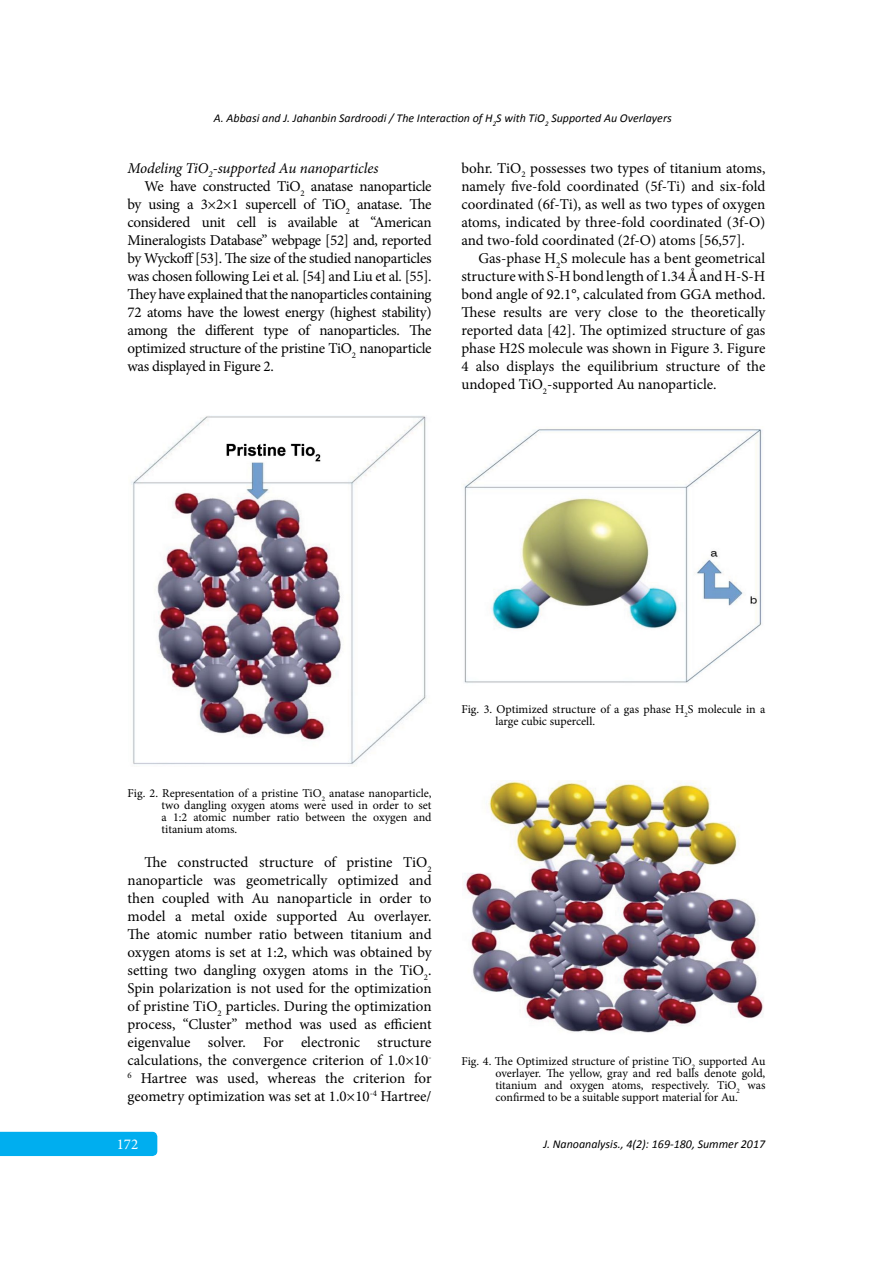
<style>
.page{position:relative;width:893px;height:1263px;background:#fff}
.page>*{position:absolute;margin:0;border:0;box-sizing:border-box;transform-origin:0 0}
.t1{font:15px/18px "Minion Pro";letter-spacing:-.02em;color:#000;text-align:justify}
.t2{font:italic 15px "Minion Pro";letter-spacing:-.01em;color:#000}
.t3{font:15px "Minion Pro";color:#fff}
.t4{font:12px/12px "Minion Pro";color:#000;text-align:justify}
.t5{font:italic 12px "Calibri";color:#000}
</style>
<div class="page">
<div style="left:0;top:1132px;width:157px;height:24px;background:#00aeef"></div>
<img style="left:131px;top:416px;width:295px;height:349px">
<img style="left:463px;top:429px;width:299px;height:254px">
<img style="left:464px;top:780px;width:299px;height:253px">
<p class="t5" style="left:214px;top:110px;width:459px">A. Abbasi and J. Jahanbin Sardroodi / The Interaction of H<sub>2</sub>S with TiO<sub>2</sub> Supported Au Overlayers</p>
<p class="t2" style="left:128px;top:157px;width:252px">Modeling TiO<sub>2</sub>-supported Au nanoparticles</p>
<p class="t1" style="left:145px;top:177px;width:289px">We have constructed TiO<sub>2</sub> anatase nanoparticle</p>
<p class="t1" style="left:128px;top:195px;width:306px">by using a 3×2×1 supercell of TiO<sub>2</sub> anatase. The</p>
<p class="t1" style="left:128px;top:213px;width:306px">considered unit cell is available at “American</p>
<p class="t1" style="left:128px;top:231px;width:306px">Mineralogists Database” webpage [52] and, reported</p>
<p class="t1" style="left:128px;top:249px;width:305px">by Wyckoff [53]. The size of the studied nanoparticles</p>
<p class="t1" style="left:128px;top:267px;width:306px">was chosen following Lei et al. [54] and Liu et al. [55].</p>
<p class="t1" style="left:128px;top:285px;width:306px">They have explained that the nanoparticles containing</p>
<p class="t1" style="left:128px;top:303px;width:305px">72 atoms have the lowest energy (highest stability)</p>
<p class="t1" style="left:128px;top:321px;width:305px">among the different type of nanoparticles. The</p>
<p class="t1" style="left:128px;top:339px;width:306px">optimized structure of the pristine TiO<sub>2</sub> nanoparticle</p>
<p class="t1" style="left:128px;top:357px;width:148px">was displayed in Figure 2.</p>
<p class="t1" style="left:461px;top:159px;width:306px">bohr. TiO<sub>2</sub> possesses two types of titanium atoms, namely five-fold coordinated (5f-Ti) and six-fold coordinated (6f-Ti), as well as two types of oxygen atoms, indicated by three-fold coordinated (3f-O) and two-fold coordinated (2f-O) atoms [56,57].</p>
<p class="t1" style="left:461px;top:249px;width:306px;text-indent:17px">Gas-phase H<sub>2</sub>S molecule has a bent geometrical structure with S-H bond length of 1.34 Å and H-S-H bond angle of 92.1°, calculated from GGA method.<br>These results are very close to the theoretically reported data [42]. The optimized structure of gas phase H2S molecule was shown in Figure 3. Figure 4 also displays the equilibrium structure of the undoped TiO<sub>2</sub>-supported Au nanoparticle.</p>
<p class="t4" style="left:162px;top:787px;width:272px;text-indent:-34px">Fig. 2. Representation of a pristine TiO<sub>2</sub> anatase nanoparticle, two dangling oxygen atoms were used in order to set a 1:2 atomic number ratio between the oxygen and titanium atoms.</p>
<p class="t1" style="left:128px;top:853px;width:306px;text-indent:17px">The constructed structure of pristine TiO<sub>2 </sub>nanoparticle was geometrically optimized and then coupled with Au nanoparticle in order to model a metal oxide supported Au overlayer.<br>The atomic number ratio between titanium and oxygen atoms is set at 1:2, which was obtained by setting two dangling oxygen atoms in the TiO<sub>2</sub>.<br>Spin polarization is not used for the optimization of pristine TiO<sub>2</sub> particles. During the optimization process, “Cluster” method was used as efficient eigenvalue solver. For electronic structure calculations, the convergence criterion of 1.0×10<sup>- 6</sup> Hartree was used, whereas the criterion for geometry optimization was set at 1.0×10<sup>-4</sup> Hartree/</p>
<p class="t3" style="left:117px;top:1134px;width:23px">172</p>
<p class="t4" style="left:495px;top:703px;width:271px;text-indent:-34px">Fig. 3. Optimized structure of a gas phase H<sub>2</sub>S molecule in a large cubic supercell.</p>
<p class="t4" style="left:495px;top:1055px;width:272px;text-indent:-34px">Fig. 4. The Optimized structure of pristine TiO<sub>2</sub> supported Au overlayer. The yellow, gray and red balls denote gold, titanium and oxygen atoms, respectively. TiO<sub>2</sub> was confirmed to be a suitable support material for Au.</p>
<p class="t5" style="left:543px;top:1136px;width:223px">J. Nanoanalysis., 4(2): 169-180, Summer 2017</p>
</div>
